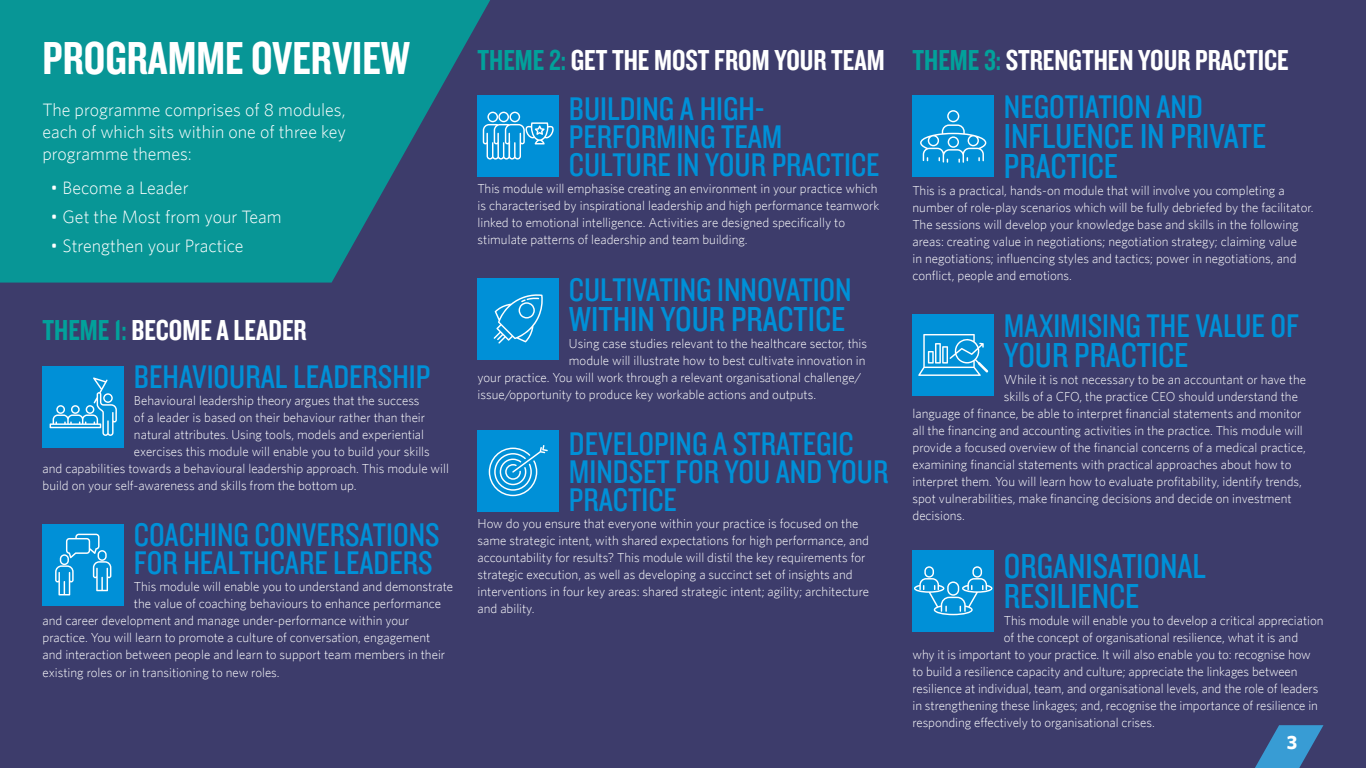
<style>
.page{position:relative;width:1366px;height:768px;background:#3d3c6b}
.page>*{position:absolute;margin:0;border:0;box-sizing:border-box;transform-origin:0 0}
.t1{font:48px "Knockout HTF49 Liteweight";color:#fff}
.t2{font:36px/30px "Knockout HTF29 Junior Liteweight";color:#0090d7}
.t3{font:34px/28px "Knockout HTF29 Junior Liteweight";color:#0090d7}
.t4{font:30px "Knockout HTF49 Liteweight";color:#fff}
.t5{font:700 19.3px "Whitney";color:#fff}
.t6{font:300 18px/22px "Whitney";color:#fff;text-align:justify}
.t7{font:300 13px/17px "Whitney";color:#fff}
.s1{color:#02a19b}
</style>
<div class="page">
<svg style="left:0;top:0;width:510px;height:283px;fill:#089696"></svg>
<div style="left:43px;top:366px;width:81px;height:81px;background:#0090d7"></div>
<svg style="left:50px;top:377px;width:67px;height:59px"></svg>
<div style="left:43px;top:524px;width:81px;height:81px;background:#0090d7"></div>
<svg style="left:55px;top:534px;width:56px;height:61px"></svg>
<div style="left:478px;top:95px;width:81px;height:81px;background:#0090d7"></div>
<svg style="left:483px;top:112px;width:71px;height:48px"></svg>
<div style="left:478px;top:278px;width:81px;height:82px;background:#0090d7"></div>
<svg style="left:494px;top:294px;width:49px;height:50px"></svg>
<div style="left:478px;top:430px;width:81px;height:81px;background:#0090d7"></div>
<svg style="left:489px;top:445px;width:59px;height:51px"></svg>
<div style="left:912px;top:96px;width:82px;height:81px;background:#0090d7"></div>
<svg style="left:920px;top:110px;width:66px;height:53px"></svg>
<div style="left:912px;top:314px;width:82px;height:82px;background:#0090d7"></div>
<svg style="left:918px;top:334px;width:70px;height:42px"></svg>
<div style="left:912px;top:550px;width:82px;height:82px;background:#0090d7"></div>
<svg style="left:914px;top:566px;width:78px;height:49px"></svg>
<svg style="left:1255px;top:725px;width:68px;height:43px"></svg>
<h1 class="t1" style="left:43px;top:34px;width:369px">PROGRAMME OVERVIEW</h1>
<h3 class="t6" style="left:43px;top:99px;width:305px">The programme comprises of 8 modules, each of which sits within one of three key programme themes:</h3>
<h3 class="t6" style="left:51px;top:176px;width:140px">• Become a Leader</h3>
<h3 class="t6" style="left:51px;top:205px;width:233px">• Get the Most from your Team</h3>
<h3 class="t6" style="left:51px;top:234px;width:195px">• Strengthen your Practice</h3>
<h3 class="t4" style="left:43px;top:315px;width:266px"><span class="s1">THEME 1:</span> BECOME A LEADER</h3>
<h3 class="t3" style="left:134px;top:364px;width:298px">BEHAVIOURAL LEADERSHIP</h3>
<p class="t7" style="left:134px;top:392px;width:287px">Behavioural leadership theory argues that the success</p>
<p class="t7" style="left:134px;top:409px;width:293px">of a leader is based on their behaviour rather than their</p>
<p class="t7" style="left:134px;top:426px;width:292px">natural attributes. Using tools, models and experiential</p>
<p class="t7" style="left:134px;top:443px;width:297px">exercises this module will enable you to build your skills</p>
<p class="t7" style="left:43px;top:460px;width:408px">and capabilities towards a behavioural leadership approach. This module will</p>
<p class="t7" style="left:43px;top:477px;width:316px">build on your self-awareness and skills from the bottom up.</p>
<h3 class="t3" style="left:134px;top:522px;width:307px">COACHING CONVERSATIONS<br>FOR HEALTHCARE LEADERS</h3>
<p class="t7" style="left:134px;top:578px;width:321px">This module will enable you to understand and demonstrate</p>
<p class="t7" style="left:134px;top:595px;width:309px">the value of coaching behaviours to enhance performance</p>
<p class="t7" style="left:43px;top:612px;width:368px">and career development and manage under-performance within your</p>
<p class="t7" style="left:43px;top:629px;width:389px">practice. You will learn to promote a culture of conversation, engagement</p>
<p class="t7" style="left:43px;top:646px;width:404px">and interaction between people and learn to support team members in their</p>
<p class="t7" style="left:43px;top:663px;width:239px">existing roles or in transitioning to new roles.</p>
<h3 class="t4" style="left:478px;top:45px;width:409px"><span class="s1">THEME 2:</span> GET THE MOST FROM YOUR TEAM</h3>
<h3 class="t3" style="left:569px;top:96px;width:312px">BUILDING A HIGH-<br>PERFORMING TEAM<br>CULTURE IN YOUR PRACTICE</h3>
<p class="t7" style="left:478px;top:180px;width:403px">This module will emphasise creating an environment in your practice which is characterised by inspirational leadership and high performance teamwork linked to emotional intelligence. Activities are designed specifically to stimulate patterns of leadership and team building.</p>
<h3 class="t3" style="left:569px;top:277px;width:284px">CULTIVATING INNOVATION</h3>
<h2 class="t2" style="left:569px;top:305px;width:278px">WITHIN YOUR PRACTICE</h2>
<p class="t7" style="left:569px;top:335px;width:300px">Using case studies relevant to the healthcare sector, this</p>
<p class="t7" style="left:569px;top:352px;width:298px">module will illustrate how to best cultivate innovation in</p>
<p class="t7" style="left:478px;top:369px;width:385px">your practice. You will work through a relevant organisational challenge/</p>
<p class="t7" style="left:478px;top:386px;width:340px">issue/opportunity to produce key workable actions and outputs.</p>
<h3 class="t3" style="left:569px;top:431px;width:321px">DEVELOPING A STRATEGIC<br>MINDSET FOR YOU AND YOUR<br>PRACTICE</h3>
<p class="t7" style="left:478px;top:515px;width:393px">How do you ensure that everyone within your practice is focused on the same strategic intent, with shared expectations for high performance, and accountability for results? This module will distil the key requirements for strategic execution, as well as developing a succinct set of insights and interventions in four key areas: shared strategic intent; agility; architecture and ability.</p>
<h3 class="t4" style="left:912px;top:45px;width:378px"><span class="s1">THEME 3:</span> STRENGTHEN YOUR PRACTICE</h3>
<h3 class="t3" style="left:1004px;top:94px;width:200px">NEGOTIATION AND</h3>
<h2 class="t2" style="left:1004px;top:122px;width:264px">INFLUENCE IN PRIVATE<br>PRACTICE</h2>
<p class="t7" style="left:912px;top:182px;width:403px">This is a practical, hands-on module that will involve you completing a number of role-play scenarios which will be fully debriefed by the facilitator.<br>The sessions will develop your knowledge base and skills in the following areas: creating value in negotiations; negotiation strategy; claiming value<br>in negotiations; influencing styles and tactics; power in negotiations, and conflict, people and emotions.</p>
<h3 class="t3" style="left:1004px;top:313px;width:297px">MAXIMISING THE VALUE OF</h3>
<h2 class="t2" style="left:1004px;top:341px;width:186px">YOUR PRACTICE</h2>
<p class="t7" style="left:1004px;top:371px;width:304px">While it is not necessary to be an accountant or have the</p>
<p class="t7" style="left:1004px;top:388px;width:296px">skills of a CFO, the practice CEO should understand the</p>
<p class="t7" style="left:912px;top:405px;width:391px">language of finance, be able to interpret financial statements and monitor</p>
<p class="t7" style="left:912px;top:422px;width:392px">all the financing and accounting activities in the practice. This module will</p>
<p class="t7" style="left:912px;top:439px;width:395px">provide a focused overview of the financial concerns of a medical practice,</p>
<p class="t7" style="left:912px;top:456px;width:380px">examining financial statements with practical approaches about how to</p>
<p class="t7" style="left:912px;top:473px;width:391px">interpret them. You will learn how to evaluate profitability, identify trends,</p>
<p class="t7" style="left:912px;top:490px;width:381px">spot vulnerabilities, make financing decisions and decide on investment</p>
<p class="t7" style="left:912px;top:507px;width:54px">decisions.</p>
<h2 class="t2" style="left:1004px;top:552px;width:204px">ORGANISATIONAL<br>RESILIENCE</h2>
<p class="t7" style="left:1004px;top:612px;width:321px">This module will enable you to develop a critical appreciation</p>
<p class="t7" style="left:1004px;top:629px;width:296px">of the concept of organisational resilience, what it is and</p>
<p class="t7" style="left:912px;top:646px;width:400px">why it is important to your practice. It will also enable you to: recognise how</p>
<p class="t7" style="left:912px;top:663px;width:387px">to build a resilience capacity and culture; appreciate the linkages between</p>
<p class="t7" style="left:912px;top:680px;width:407px">resilience at individual, team, and organisational levels, and the role of leaders</p>
<p class="t7" style="left:912px;top:697px;width:407px">in strengthening these linkages; and, recognise the importance of resilience in</p>
<p class="t7" style="left:912px;top:714px;width:244px">responding effectively to organisational crises.</p>
<h3 class="t5" style="left:1287px;top:731px;width:12px">3</h3>
</div>
